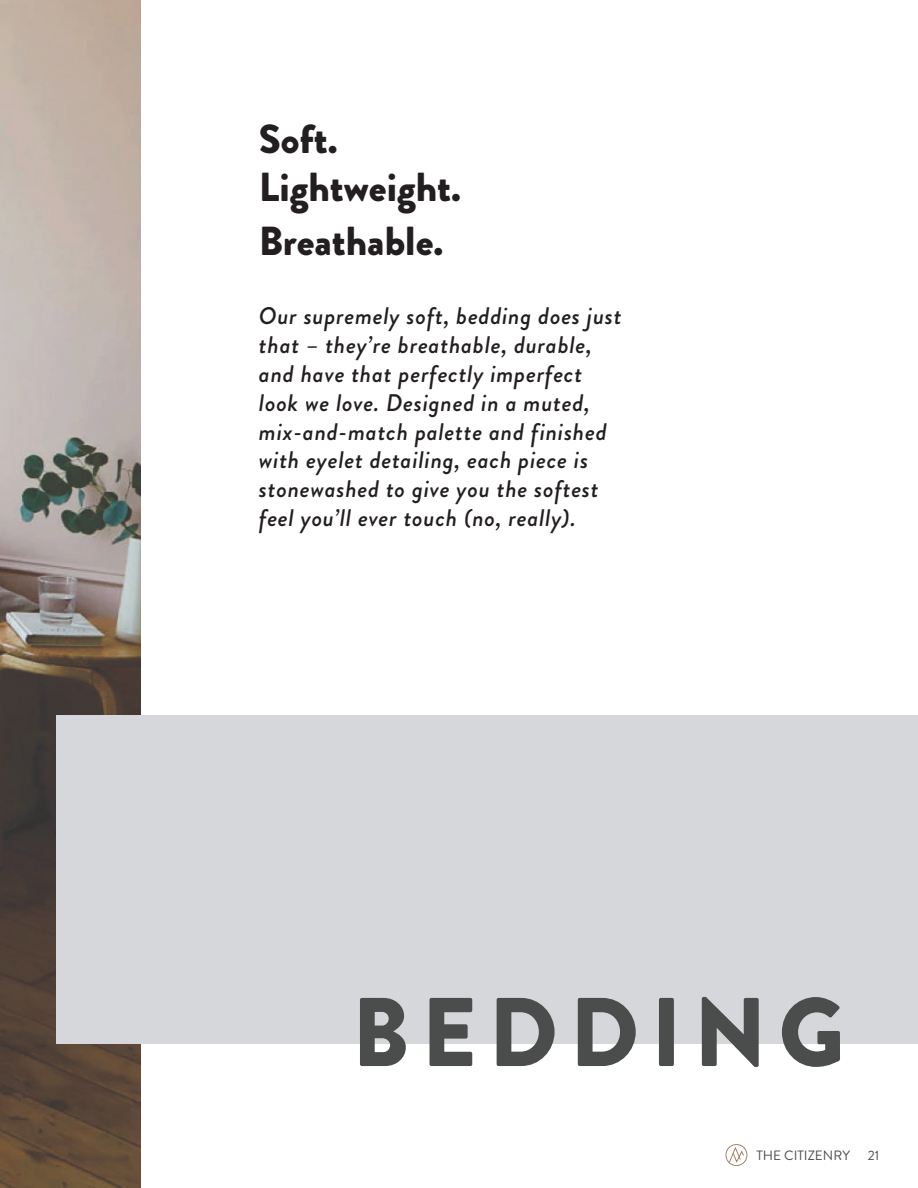
<style>
.page{position:relative;width:918px;height:1188px;background:#fff}
.page>*{position:absolute;margin:0;border:0;box-sizing:border-box;transform-origin:0 0}
.t1{font:900 97.35px "Brandon Grotesque";letter-spacing:.125em;color:#4b4c4c}
.t2{font:900 40.5px/48.6px "Brandon Grotesque";color:#231f20}
.t3{font:italic 500 24px/28.8px "Brandon Grotesque";letter-spacing:.03em;color:#231f20}
.t4{font:13.5px "Brandon Grotesque";color:#4b4c4c}
</style>
<div class="page">
<div style="left:726px;top:1144px;width:21px;height:22px;border:1px solid #a97f66;border-radius:50%"></div>
<svg style="left:729px;top:1148px;width:15px;height:16px"></svg>
<img style="left:0;top:0;width:140px;height:1188px">
<div style="left:56px;top:716px;width:862px;height:328px;background:#d6d7db"></div>
<h2 class="t2" style="left:259px;top:115px;width:204px">Soft.<br>Lightweight.</h2>
<h2 class="t2" style="left:259px;top:218px;width:186px">Breathable.</h2>
<p class="t3" style="left:259px;top:302px;width:364px">Our supremely soft, bedding does just that – they’re breathable, durable, and have that perfectly imperfect look we love. Designed in a muted, mix-and-match palette and finished with eyelet detailing, each piece is stonewashed to give you the softest feel you’ll ever touch (no, really).</p>
<h1 class="t1" style="left:352px;top:964px;width:495px">BEDDING</h1>
<p class="t4" style="left:756px;top:1146px;width:95px">THE CITIZENRY</p>
<p class="t4" style="left:868px;top:1146px;width:13px">21</p>
</div>
